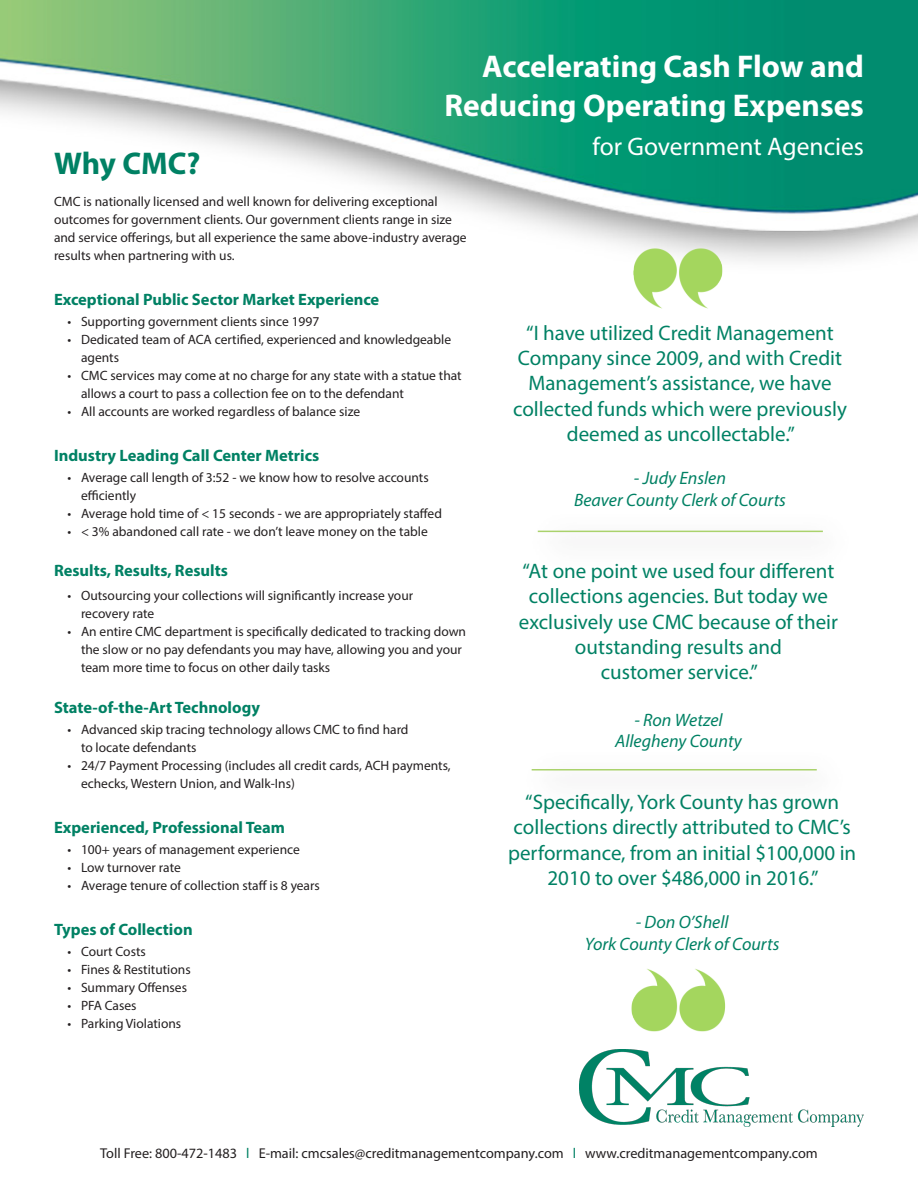
<style>
.page{position:relative;width:918px;height:1188px;background:#fff}
.page>*{position:absolute;margin:0;border:0;box-sizing:border-box;transform-origin:0 0}
.t1{font:700 31.5px/39px "Myriad Pro";color:#fff;text-align:right}
.bullet_text{font:700 31.5px "Myriad Pro";letter-spacing:-.005em;color:#008164}
.t2{font:25.5px "Myriad Pro";color:#fff}
.t3{font:21px/25.2px "Myriad Pro";color:#008164;text-align:center}
.t4{font:italic 18px/21.6px "Myriad Pro";color:#008164;text-align:center}
.bullet_text-2{font:700 16.5px "Myriad Pro";color:#008164}
.t5{font:14.25px "Myriad Pro";color:#231f20}
.bullet_text-3{font:13.5px/18px "Myriad Pro";color:#231f20}
.s1{color:#008164}
</style>
<div class="page">
<img style="left:0;top:0;width:918px;height:261px">
<img style="left:579px;top:1050px;width:285px;height:77px">
<img style="left:625px;top:226px;width:106px;height:83px">
<img style="left:630px;top:968px;width:103px;height:83px">
<hr style="left:538px;top:531px;width:285px;height:1px;background:#aad26c">
<hr style="left:532px;top:769px;width:285px;height:2px;background:#aad26c">
<p class="t1" style="left:445px;top:46px;width:421px">Accelerating Cash Flow and<br>Reducing Operating Expenses</p>
<p class="t2" style="left:593px;top:131px;width:273px">for Government Agencies</p>
<p class="bullet_text" style="left:54px;top:143px;width:148px">Why CMC?</p>
<p class="bullet_text-3" style="left:54px;top:192px;width:414px">CMC is nationally licensed and well known for delivering exceptional outcomes for government clients. Our government clients range in size and service offerings, but all experience the same above-industry average results when partnering with us.</p>
<p class="bullet_text-2" style="left:54px;top:288px;width:327px">Exceptional Public Sector Market Experience</p>
<p class="bullet_text-3" style="left:68px;top:312px;width:253px">• Supporting government clients since 1997</p>
<p class="bullet_text-3" style="left:81px;top:330px;width:372px;text-indent:-14px">• Dedicated team of ACA certified, experienced and knowledgeable agents</p>
<p class="bullet_text-3" style="left:81px;top:366px;width:382px;text-indent:-14px">• CMC services may come at no charge for any state with a statue that allows a court to pass a collection fee on to the defendant</p>
<p class="bullet_text-3" style="left:68px;top:402px;width:294px">• All accounts are worked regardless of balance size</p>
<p class="bullet_text-2" style="left:54px;top:444px;width:267px">Industry Leading Call Center Metrics</p>
<p class="bullet_text-3" style="left:81px;top:468px;width:349px;text-indent:-14px">• Average call length of 3:52 - we know how to resolve accounts efficiently</p>
<p class="bullet_text-3" style="left:68px;top:504px;width:376px">• Average hold time of &lt; 15 seconds - we are appropriately staffed</p>
<p class="bullet_text-3" style="left:68px;top:522px;width:362px">• &lt; 3% abandoned call rate - we don’t leave money on the table</p>
<p class="bullet_text-2" style="left:54px;top:560px;width:176px">Results, Results, Results</p>
<p class="bullet_text-3" style="left:81px;top:586px;width:334px;text-indent:-14px">• Outsourcing your collections will significantly increase your recovery rate</p>
<p class="bullet_text-3" style="left:81px;top:622px;width:387px;text-indent:-14px">• An entire CMC department is specifically dedicated to tracking down the slow or no pay defendants you may have, allowing you and your team more time to focus on other daily tasks</p>
<p class="bullet_text-2" style="left:54px;top:696px;width:207px">State-of-the-Art Technology</p>
<p class="bullet_text-3" style="left:81px;top:720px;width:329px;text-indent:-14px">• Advanced skip tracing technology allows CMC to find hard to locate defendants</p>
<p class="bullet_text-3" style="left:81px;top:756px;width:371px;text-indent:-14px">• 24/7 Payment Processing (includes all credit cards, ACH payments, echecks, Western Union, and Walk-Ins)</p>
<p class="bullet_text-2" style="left:54px;top:816px;width:233px">Experienced, Professional Team</p>
<p class="bullet_text-3" style="left:68px;top:840px;width:234px">• 100+ years of management experience</p>
<p class="bullet_text-3" style="left:68px;top:858px;width:115px">• Low turnover rate</p>
<p class="bullet_text-3" style="left:68px;top:876px;width:254px">• Average tenure of collection staff is 8 years</p>
<p class="bullet_text-2" style="left:54px;top:918px;width:140px">Types of Collection</p>
<p class="bullet_text-3" style="left:68px;top:942px;width:80px">• Court Costs</p>
<p class="bullet_text-3" style="left:68px;top:960px;width:125px">• Fines &amp; Restitutions</p>
<p class="bullet_text-3" style="left:68px;top:978px;width:121px">• Summary Offenses</p>
<p class="bullet_text-3" style="left:68px;top:996px;width:71px">• PFA Cases</p>
<p class="bullet_text-3" style="left:68px;top:1014px;width:115px">• Parking Violations</p>
<p class="t3" style="left:526px;top:320px;width:309px">“I have utilized Credit Management</p>
<p class="t3" style="left:518px;top:345px;width:326px">Company since 2009, and with Credit</p>
<p class="t3" style="left:528px;top:370px;width:305px">Management’s assistance, we have</p>
<p class="t3" style="left:513px;top:396px;width:335px">collected funds which were previously deemed as uncollectable.”</p>
<p class="t4" style="left:634px;top:467px;width:94px">- Judy Enslen</p>
<p class="t4" style="left:574px;top:489px;width:214px">Beaver County Clerk of Courts</p>
<p class="t3" style="left:523px;top:558px;width:313px">“At one point we used four different collections agencies. But today we</p>
<p class="t3" style="left:519px;top:609px;width:321px">exclusively use CMC because of their</p>
<p class="t3" style="left:575px;top:634px;width:209px">outstanding results and</p>
<p class="t3" style="left:601px;top:659px;width:159px">customer service.”</p>
<p class="t4" style="left:634px;top:709px;width:90px">- Ron Wetzel</p>
<p class="t4" style="left:615px;top:730px;width:128px">Allegheny County</p>
<p class="t3" style="left:508px;top:789px;width:350px">“Specifically, York County has grown collections directly attributed to CMC’s performance, from an initial $100,000 in 2010 to over $486,000 in 2016.”</p>
<p class="t4" style="left:585px;top:911px;width:196px">- Don O’Shell<br>York County Clerk of Courts</p>
<p class="t5" style="left:100px;top:1144px;width:719px">Toll Free: 800-472-1483 <span class="s1">l</span> E-mail: cmcsales@creditmanagementcompany.com <span class="s1">l</span> www.creditmanagementcompany.com</p>
</div>
